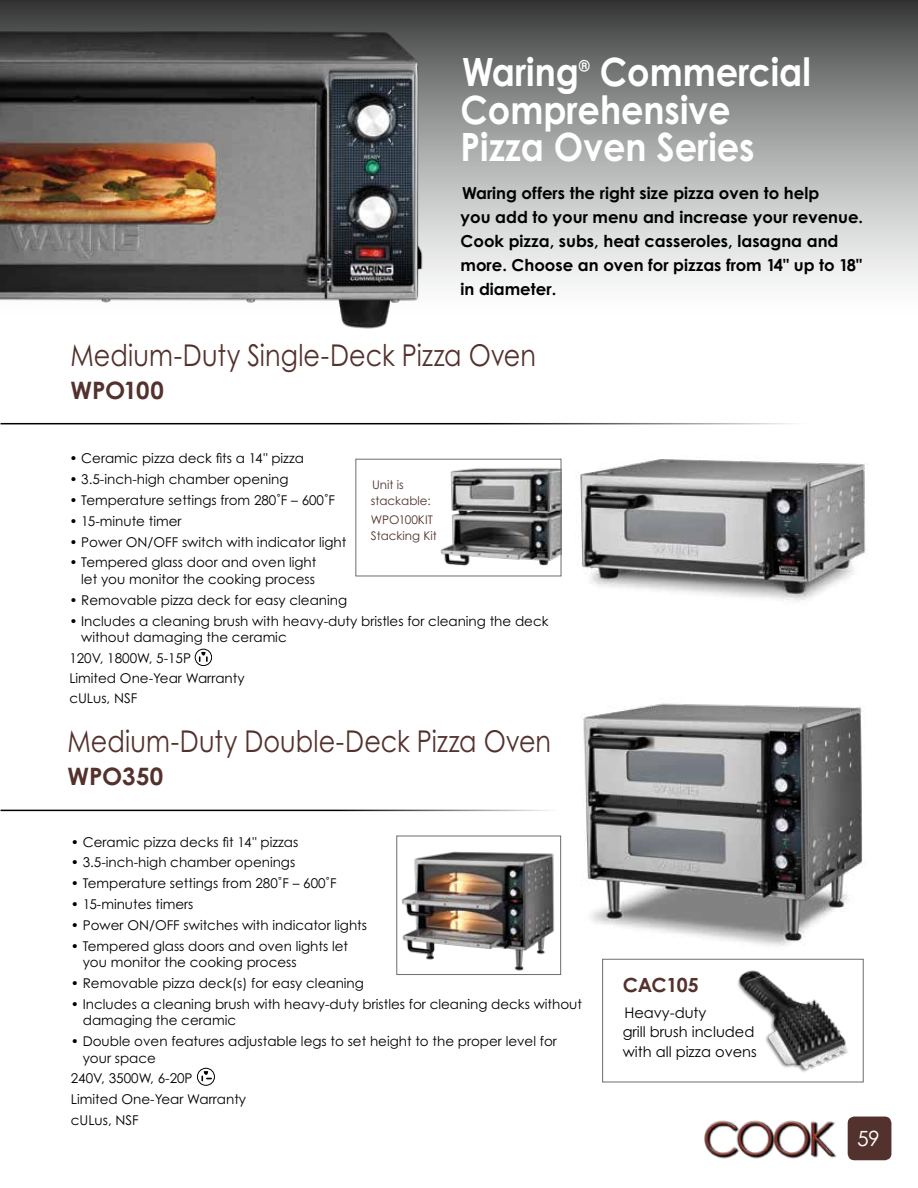
<style>
.page{position:relative;width:918px;height:1188px;background:#fff}
.page>*{position:absolute;margin:0;border:0;box-sizing:border-box;transform-origin:0 0}
.t1{font:700 39px/37.5px "Century Gothic Std";color:#fff;scale:.9 1}
.t2{font:30px "Century Gothic Std";color:#53312d;scale:.85 1}
.t3{font:700 24px "Century Gothic Std";letter-spacing:-.005em;color:#53312d}
.t4{font:21px "Century Gothic Std";color:#fff}
.t5{font:700 19.5px "Century Gothic Std";letter-spacing:-.015em;color:#53312d}
.t6{font:700 16.65px "Century Gothic Std";color:#fff;scale:.9 1}
.t7{font:700 16.5px/24px "Century Gothic Std";color:#000}
.t8{font:14.7px/19.5px "Century Gothic Std";color:#000}
.t9{font:13.5px/16.5px "Century Gothic Std";color:#000}
.t10{font:11.85px/16.2px "Century Gothic Std";color:#53312d}
</style>
<div class="page">
<img style="left:546px;top:703px;width:317px;height:247px">
<img style="left:737px;top:970px;width:111px;height:102px">
<img style="left:401px;top:838px;width:158px;height:133px">
<div style="left:396px;top:836px;width:165px;height:139px;border:1px solid #6b6d6d"></div>
<img style="left:440px;top:467px;width:100px;height:99px">
<div style="left:355px;top:459px;width:206px;height:117px;border:1px solid #6b6d6d"></div>
<img style="left:540px;top:458px;width:326px;height:143px">
<svg style="left:0;top:0;width:918px;height:284px;background:#9ea0a0"></svg>
<img style="left:0;top:2px;width:482px;height:327px">
<div style="left:602px;top:959px;width:262px;height:123px;border:1px solid #6b6d6d"></div>
<div style="left:195px;top:649px;width:17px;height:17px;border:1px solid #000;border-radius:50%"></div>
<svg style="left:199px;top:652px;width:9px;height:10px"></svg>
<div style="left:197px;top:1068px;width:18px;height:18px;border:1px solid #000;border-radius:50%"></div>
<svg style="left:201px;top:1071px;width:11px;height:10px"></svg>
<hr style="left:1px;top:423px;width:809px;height:1px;background:#000">
<hr style="left:1px;top:810px;width:560px;height:1px;background:#000">
<img style="left:704px;top:1120px;width:132px;height:39px">
<div style="left:848px;top:1117px;width:43px;height:43px;background:#53312d;border-radius:7px"></div>
<h1 class="t1" style="left:461px;top:53px;width:391px;text-indent:139px">Commercial<br>Comprehensive<br>Pizza Oven Series</h1>
<p class="t7" style="left:461px;top:181px;width:404px">Waring offers the right size pizza oven to help<br>you add to your menu and increase your revenue.<br>Cook pizza, subs, heat casseroles, lasagna and more. Choose an oven for pizzas from 14" up to 18" in diameter.</p>
<h1 class="t1" style="left:462px;top:53px;width:131px">Waring</h1>
<p class="t6" style="left:579px;top:56px;width:14px">®</p>
<h2 class="t2" style="left:70px;top:337px;width:549px">Medium-Duty Single-Deck Pizza Oven</h2>
<h3 class="t3" style="left:70px;top:376px;width:95px">WPO100</h3>
<p class="t9" style="left:69px;top:450px;width:236px">• Ceramic pizza deck fits a 14" pizza</p>
<p class="t9" style="left:69px;top:471px;width:221px">• 3.5-inch-high chamber opening</p>
<p class="t9" style="left:69px;top:492px;width:267px">• Temperature settings from 280˚F – 600˚F</p>
<p class="t9" style="left:69px;top:513px;width:114px">• 15-minute timer</p>
<p class="t9" style="left:69px;top:533px;width:279px">• Power ON/OFF switch with indicator light</p>
<p class="t9" style="left:69px;top:554px;width:248px;text-align:right">• Tempered glass door and oven light let you monitor the cooking process</p>
<p class="t9" style="left:69px;top:591px;width:279px">• Removable pizza deck for easy cleaning</p>
<p class="t9" style="left:81px;top:612px;width:469px;text-indent:-12px">• Includes a cleaning brush with heavy-duty bristles for cleaning the deck without damaging the ceramic</p>
<p class="t9" style="left:69px;top:648px;width:177px;line-height:20.2px">120V, 1800W, 5-15P<br>Limited One-Year Warranty cULus, NSF</p>
<h2 class="t2" style="left:68px;top:723px;width:570px">Medium-Duty Double-Deck Pizza Oven</h2>
<h3 class="t3" style="left:68px;top:761px;width:97px">WPO350</h3>
<p class="t10" style="left:371px;top:477px;width:62px">Unit is stackable:</p>
<p class="t10" style="left:371px;top:511px;width:68px">WPO100KIT<br>Stacking Kit</p>
<p class="t9" style="left:71px;top:833px;width:229px">• Ceramic pizza decks fit 14" pizzas</p>
<p class="t9" style="left:71px;top:854px;width:226px">• 3.5-inch-high chamber openings</p>
<p class="t9" style="left:71px;top:875px;width:267px">• Temperature settings from 280˚F – 600˚F</p>
<p class="t9" style="left:71px;top:896px;width:124px">• 15-minutes timers</p>
<p class="t9" style="left:71px;top:916px;width:298px">• Power ON/OFF switches with indicator lights</p>
<p class="t9" style="left:83px;top:937px;width:267px;text-indent:-12px">• Tempered glass doors and oven lights let you monitor the cooking process</p>
<p class="t9" style="left:71px;top:975px;width:295px">• Removable pizza deck(s) for easy cleaning</p>
<p class="t9" style="left:83px;top:995px;width:501px;text-indent:-12px">• Includes a cleaning brush with heavy-duty bristles for cleaning decks without damaging the ceramic</p>
<p class="t9" style="left:83px;top:1033px;width:476px;text-indent:-12px">• Double oven features adjustable legs to set height to the proper level for your space</p>
<p class="t9" style="left:71px;top:1068px;width:177px;line-height:20.9px">240V, 3500W, 6-20P<br>Limited One-Year Warranty cULus, NSF</p>
<h3 class="t5" style="left:623px;top:972px;width:78px">CAC105</h3>
<p class="t8" style="left:623px;top:1002px;width:136px">Heavy-duty<br>grill brush included with all pizza ovens</p>
<h3 class="t4" style="left:857px;top:1126px;width:24px">59</h3>
</div>
